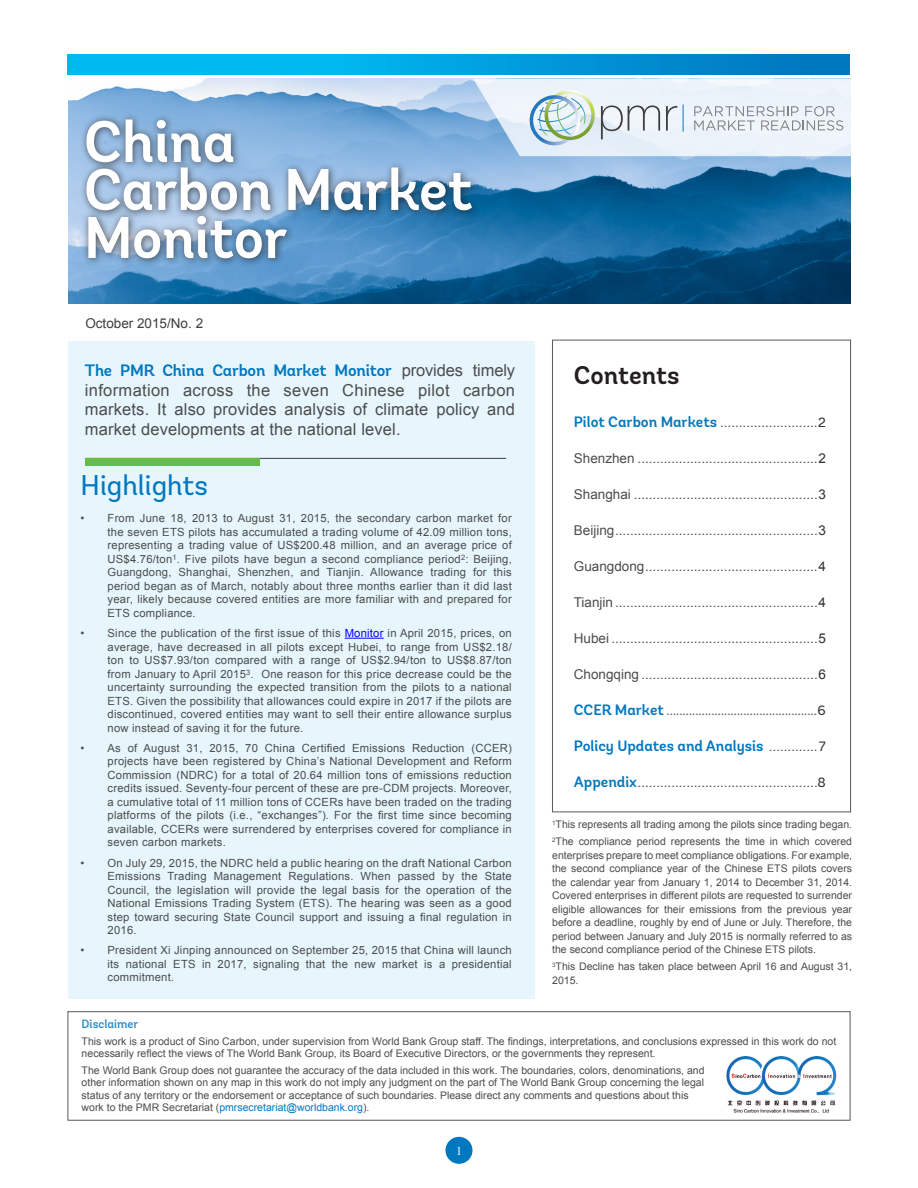
<style>
.page{position:relative;width:918px;height:1188px;background:#fff}
.page>*{position:absolute;margin:0;border:0;box-sizing:border-box;transform-origin:0 0}
.t1{font:600 58.5px "Andes";letter-spacing:-.01em;color:#fff}
.t2{font:28.5px "Andes";color:#0078c0}
.t3{font:600 25.5px "Andes";color:#231f20}
.t4{font:16.5px/19.5px "Arial";letter-spacing:.01em;color:#4b4c4d;text-align:justify}
.t5{font:600 15px "Andes";color:#0078c0}
.t6{font:13.5px "Arial";color:#4b4c4d}
.t7{font:13.5px "Andes";color:#57585a}
.t8{font:13.5px "Arial";color:#3e3e3f}
.t9{font:500 12px "Andes";color:#2088c9}
.t10{font:12px "Times New Roman";color:#fff}
.t11{font:11.25px/13.5px "Arial";letter-spacing:.02em;color:#4b4c4d;text-align:justify}
.t12{font:10.5px/13.5px "Arial";color:#4b4c4d}
.s1{font-family:"Andes";font-weight:600;color:#0078c0}
.s2{color:#00f}
.s3{font-family:"Andes";font-weight:600;font-size:15px;color:#0078c0}
.s4{font-family:"Andes";color:#312f30}
.s5{color:#312f30}
.s6{font-weight:600;font-size:15px;color:#0078c0}
.s7{font-family:"Arial";font-weight:400;font-size:13.5px;color:#4b4c4d}
.s8{font-weight:400;font-size:13.5px;color:#312f30}
.s9{color:#0078c0}
</style>
<div class="page">
<div style="left:446px;top:1137px;width:26px;height:27px;background:#0078c0;border-radius:50%"></div>
<img style="left:68px;top:79px;width:782px;height:225px">
<div style="left:68px;top:342px;width:467px;height:657px;background:#e7f6fd"></div>
<hr style="left:85px;top:458px;width:421px;height:1px;background:#3e3e3f">
<hr style="left:345px;top:638px;width:39px;height:1px;background:#00f">
<div style="left:552px;top:340px;width:299px;height:472px;border:1px solid #57585a"></div>
<div style="left:68px;top:55px;width:782px;height:20px;background:linear-gradient(to right,#00c8fd,#0078c1)"></div>
<div style="left:68px;top:1011px;width:782px;height:110px;border:1px solid #57585a"></div>
<img style="left:726px;top:1056px;width:111px;height:56px">
<div style="left:85px;top:458px;width:175px;height:7px;background:#65bc46"></div>
<div style="left:80px;top:113px;width:401px;height:155px;background:#231f20;opacity:.75"></div>
<svg style="left:473px;top:79px;width:378px;height:77px"></svg>
<p class="t1" style="left:84px;top:106px;width:153px">China</p>
<p class="t1" style="left:84px;top:154px;width:390px">Carbon Market</p>
<p class="t1" style="left:84px;top:202px;width:205px">Monitor</p>
<p class="t8" style="left:85px;top:314px;width:119px">October 2015/No. 2</p>
<p class="t4" style="left:85px;top:361px;width:432px"><span class="s1">The PMR China Carbon Market Monitor</span> provides timely information across the seven Chinese pilot carbon markets. It also provides analysis of climate policy and market developments at the national level.</p>
<p class="t2" style="left:81px;top:468px;width:129px">Highlights</p>
<p class="t11" style="left:108px;top:512px;width:406px;text-indent:-27px">• From June 18, 2013 to August 31, 2015, the secondary carbon market for the seven ETS pilots has accumulated a trading volume of 42.09 million tons, representing a trading value of US$200.48 million, and an average price of US$4.76/ton<sup>1</sup>. Five pilots have begun a second compliance period<sup>2</sup>: Beijing, Guangdong, Shanghai, Shenzhen, and Tianjin. Allowance trading for this period began as of March, notably about three months earlier than it did last year, likely because covered entities are more familiar with and prepared for ETS compliance.</p>
<p class="t11" style="left:108px;top:626px;width:406px;text-indent:-27px">• Since the publication of the first issue of this <span class="s2">Monitor</span> in April 2015, prices, on average, have decreased in all pilots except Hubei, to range from US$2.18/ ton to US$7.93/ton compared with a range of US$2.94/ton to US$8.87/ton from January to April 2015<sup>3</sup>. One reason for this price decrease could be the uncertainty surrounding the expected transition from the pilots to a national ETS. Given the possibility that allowances could expire in 2017 if the pilots are discontinued, covered entities may want to sell their entire allowance surplus now instead of saving it for the future.</p>
<p class="t11" style="left:108px;top:741px;width:406px;text-indent:-27px">• As of August 31, 2015, 70 China Certified Emissions Reduction (CCER) projects have been registered by China’s National Development and Reform Commission (NDRC) for a total of 20.64 million tons of emissions reduction credits issued. Seventy-four percent of these are pre-CDM projects. Moreover, a cumulative total of 11 million tons of CCERs have been traded on the trading platforms of the pilots (i.e., “exchanges”). For the first time since becoming available, CCERs were surrendered by enterprises covered for compliance in seven carbon markets.</p>
<p class="t11" style="left:108px;top:856px;width:406px;text-indent:-27px">• On July 29, 2015, the NDRC held a public hearing on the draft National Carbon Emissions Trading Management Regulations. When passed by the State Council, the legislation will provide the legal basis for the operation of the National Emissions Trading System (ETS). The hearing was seen as a good step toward securing State Council support and issuing a final regulation in 2016.</p>
<p class="t11" style="left:108px;top:944px;width:406px;text-indent:-27px">• President Xi Jinping announced on September 25, 2015 that China will launch its national ETS in 2017, signaling that the new market is a presidential commitment.</p>
<p class="t3" style="left:574px;top:360px;width:107px">Contents</p>
<p class="t6" style="left:574px;top:413px;width:254px"><span class="s3">Pilot Carbon Markets</span> ..........................<span class="s4">2</span></p>
<p class="t6" style="left:574px;top:449px;width:253px">Shenzhen ................................................<span class="s5">2</span></p>
<p class="t6" style="left:574px;top:485px;width:253px">Shanghai .................................................<span class="s5">3</span></p>
<p class="t6" style="left:574px;top:521px;width:253px">Beijing......................................................<span class="s5">3</span></p>
<p class="t6" style="left:574px;top:557px;width:253px">Guangdong..............................................<span class="s5">4</span></p>
<p class="t6" style="left:574px;top:593px;width:253px">Tianjin ......................................................<span class="s5">4</span></p>
<p class="t6" style="left:574px;top:629px;width:253px">Hubei .......................................................<span class="s5">5</span></p>
<p class="t6" style="left:574px;top:665px;width:253px">Chongqing ...............................................<span class="s5">6</span></p>
<p class="t7" style="left:574px;top:702px;width:253px"><span class="s6">CCER Market</span> ...............................................<span class="s5">6</span></p>
<p class="t5" style="left:574px;top:737px;width:253px">Policy Updates and Analysis <span class="s7">.............</span><span class="s8">7</span></p>
<p class="t6" style="left:574px;top:773px;width:254px"><span class="s3">Appendix</span>................................................<span class="s4">8</span></p>
<p class="t12" style="left:552px;top:818px;width:301px"><sup>1</sup>This represents all trading among the pilots since trading began.</p>
<p class="t12" style="left:552px;top:835px;width:301px;text-align:justify"><sup>2</sup>The compliance period represents the time in which covered enterprises prepare to meet compliance obligations. For example, the second compliance year of the Chinese ETS pilots covers the calendar year from January 1, 2014 to December 31, 2014.<br>Covered enterprises in different pilots are requested to surrender eligible allowances for their emissions from the previous year before a deadline, roughly by end of June or July. Therefore, the period between January and July 2015 is normally referred to as the second compliance period of the Chinese ETS pilots.</p>
<p class="t12" style="left:552px;top:960px;width:301px"><sup>3</sup>This Decline has taken place between April 16 and August 31,<br>2015.</p>
<p class="t9" style="left:82px;top:1017px;width:58px">Disclaimer</p>
<p class="t12" style="left:82px;top:1035px;width:756px;line-height:12.6px">This work is a product of Sino Carbon, under supervision from World Bank Group staff. The findings, interpretations, and conclusions expressed in this work do not necessarily reflect the views of The World Bank Group, its Board of Executive Directors, or the governments they represent.</p>
<p class="t12" style="left:82px;top:1064px;width:624px;line-height:12.6px">The World Bank Group does not guarantee the accuracy of the data included in this work. The boundaries, colors, denominations, and other information shown on any map in this work do not imply any judgment on the part of The World Bank Group concerning the legal status of any territory or the endorsement or acceptance of such boundaries. Please direct any comments and questions about this work to the PMR Secretariat (<span class="s9">pmrsecretariat@worldbank.org</span>).</p>
<p class="t10" style="left:456px;top:1143px;width:7px">1</p>
</div>
